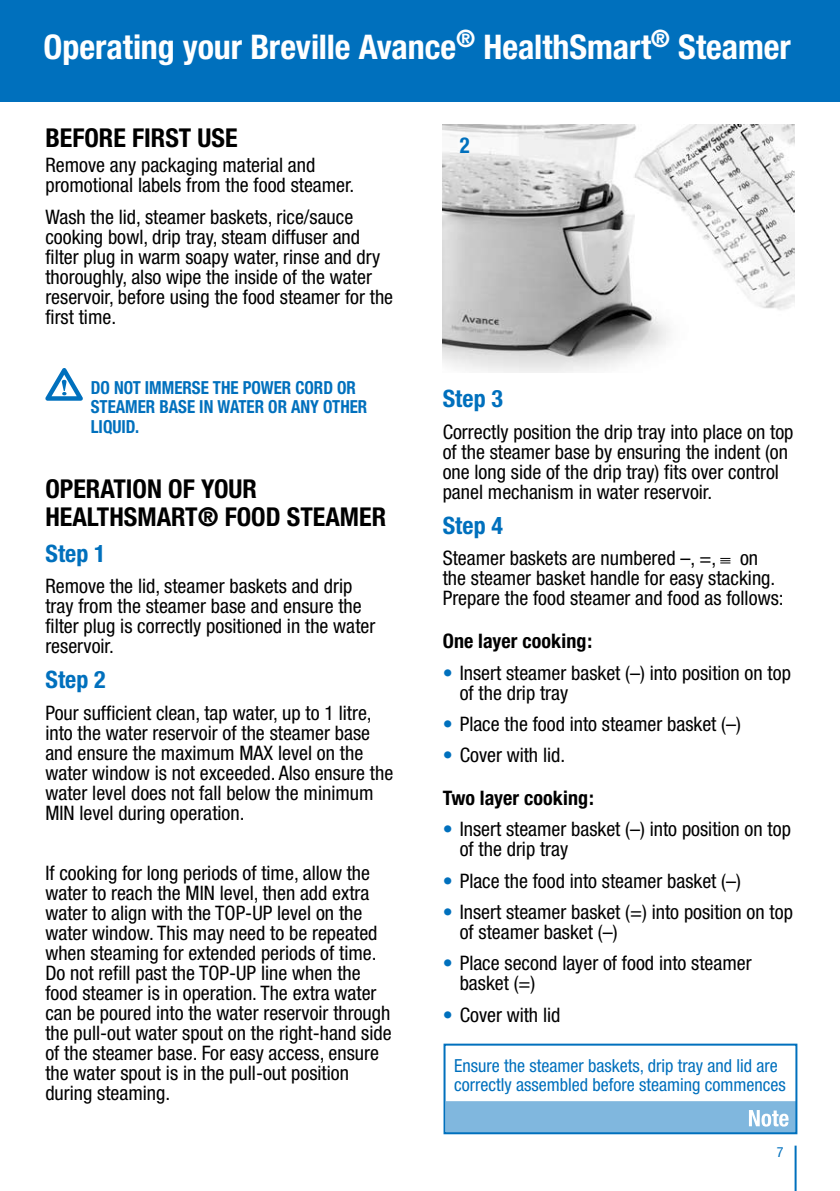
<style>
.page{position:relative;width:840px;height:1191px;background:#fff}
.page>*{position:absolute;margin:0;border:0;box-sizing:border-box;transform-origin:0 0}
.t1{font:700 condensed 34px "Helvetica Neue";color:#fff}
.t2{font:700 condensed 26px "Helvetica Neue";color:#000}
.t3{font:700 condensed 24px "Helvetica Neue";letter-spacing:.005em;color:#0070bd}
.t4{font:700 condensed 22px "Helvetica Neue";color:#0070bd;scale:.94 1}
.t5{font:condensed 20px/20px "Helvetica Neue";color:#000}
.t6{font:700 condensed 20px/42.6px "Helvetica Neue";letter-spacing:.005em;color:#000}
.t7{font:condensed 18px/19px "Helvetica Neue";color:#0070bd}
.t8{font:700 condensed 18px "Helvetica Neue";color:#0070bd;scale:.94 1}
.s1{color:#0070bd}
.s2{font-weight:400;color:#0070bd}
.s3{font-weight:400}
</style>
<div class="page">
<div style="left:0;top:0;width:839px;height:102px;background:#0070bd"></div>
<hr style="left:794px;top:1145px;width:2px;height:46px;background:#0070bd">
<svg style="left:45px;top:368px;width:38px;height:33px"></svg>
<img style="left:442px;top:125px;width:351px;height:247px">
<svg style="left:720px;top:558px;width:10px;height:5px"></svg>
<div style="left:445px;top:1101px;width:351px;height:32px;background:#80b7de"></div>
<svg style="left:749px;top:1110px;width:39px;height:16px"></svg>
<div style="left:443px;top:1043px;width:354px;height:91px;border:2px solid #0070bd"></div>
<h1 class="t1" style="left:43px;top:26px;width:748px">OPERATING YOUR BREVILLE AVANCE<sup>®</sup> HEALTHSMART<sup>®</sup> STEAMER</h1>
<h2 class="t2" style="left:45px;top:121px;width:29px">BEFORE</h2>
<h2 class="t2" style="left:132px;top:121px;width:13px">FIRST</h2>
<h2 class="t2" style="left:197px;top:121px;width:14px">USE</h2>
<p class="t5" style="left:45px;top:155px;width:310px">Remove any packaging material and promotional labels from the food steamer.</p>
<p class="t5" style="left:45px;top:206px;width:349px">Wash the lid, steamer baskets, rice/sauce cooking bowl, drip tray, steam diffuser and filter plug in warm soapy water, rinse and dry thoroughly, also wipe the inside of the water reservoir, before using the food steamer for the first time.</p>
<p class="t8" style="left:91px;top:376px;width:69px">DONOT IMMERSE</p>
<p class="t8" style="left:213px;top:376px;width:99px">THE POWERCORD</p>
<p class="t8" style="left:337px;top:376px;width:11px">OR</p>
<p class="t8" style="left:91px;top:395px;width:11px">STEAMER</p>
<p class="t8" style="left:159px;top:395px;width:11px">BASE</p>
<p class="t8" style="left:199px;top:395px;width:43px">IN WATER</p>
<p class="t8" style="left:268px;top:395px;width:36px">OR ANY</p>
<p class="t8" style="left:323px;top:395px;width:11px">OTHER</p>
<p class="t8" style="left:91px;top:415px;width:53px">LIQUID.</p>
<h2 class="t2" style="left:45px;top:473px;width:28px">OPERATION</h2>
<h2 class="t2" style="left:168px;top:473px;width:48px">OF YOUR</h2>
<h2 class="t2" style="left:45px;top:501px;width:28px">HEALTH</h2>
<h2 class="t2" style="left:124px;top:501px;width:30px">SMART</h2>
<h2 class="t2" style="left:197px;top:501px;width:54px">® FOOD</h2>
<h2 class="t2" style="left:287px;top:501px;width:29px">STEAMER</h2>
<p class="t3" style="left:45px;top:538px;width:62px">STEP 1</p>
<p class="t5" style="left:45px;top:576px;width:331px">Remove the lid, steamer baskets and drip tray from the steamer base and ensure the filter plug is correctly positioned in the water reservoir.</p>
<p class="t3" style="left:45px;top:665px;width:62px">STEP 2</p>
<p class="t5" style="left:45px;top:702px;width:349px">Pour sufficient clean, tap water, up to 1 litre, into the water reservoir of the steamer base and ensure the maximum MAX level on the water window is not exceeded. Also ensure the water level does not fall below the minimum MIN level during operation.</p>
<p class="t5" style="left:45px;top:862px;width:347px">If cooking for long periods of time, allow the water to reach the MIN level, then add extra water to align with the TOP-UP level on the water window. This may need to be repeated when steaming for extended periods of time.<br>Do not refill past the TOP-UP line when the food steamer is in operation. The extra water can be poured into the water reservoir through the pull-out water spout on the right-hand side of the steamer base. For easy access, ensure the water spout is in the pull-out position during steaming.</p>
<p class="t4" style="left:459px;top:132px;width:12px">2</p>
<p class="t3" style="left:442px;top:384px;width:62px">STEP 3</p>
<p class="t5" style="left:442px;top:421px;width:352px">Correctly position the drip tray into place on top of the steamer base by ensuring the indent (on one long side of the drip tray) fits over control panel mechanism in water reservoir.</p>
<p class="t3" style="left:442px;top:511px;width:62px">STEP 4</p>
<p class="t5" style="left:442px;top:548px;width:342px">Steamer baskets are numbered –, =, on the steamer basket handle for easy stacking.<br>Prepare the food steamer and food as follows:</p>
<p class="t6" style="left:442px;top:619px;width:151px">ONE LAYER COOKING:</p>
<p class="t5" style="left:459px;top:662px;width:332px;text-indent:-17px"><span class="s1">•</span> Insert steamer basket (–) into position on top of the drip tray</p>
<p class="t5" style="left:442px;top:713px;width:299px"><span class="s1">•</span> Place the food into steamer basket (–)</p>
<p class="t6" style="left:442px;top:733px;width:152px"><span class="s2">•</span> <span class="s3">Cover with lid.<br></span>TWO LAYER COOKING:</p>
<p class="t5" style="left:459px;top:819px;width:332px;text-indent:-17px"><span class="s1">•</span> Insert steamer basket (–) into position on top of the drip tray</p>
<p class="t5" style="left:442px;top:870px;width:299px"><span class="s1">•</span> Place the food into steamer basket (–)</p>
<p class="t5" style="left:459px;top:901px;width:334px;text-indent:-17px"><span class="s1">•</span> Insert steamer basket (=) into position on top of steamer basket (–)</p>
<p class="t5" style="left:459px;top:953px;width:293px;text-indent:-17px"><span class="s1">•</span> Place second layer of food into steamer basket (=)</p>
<p class="t5" style="left:442px;top:1004px;width:119px"><span class="s1">•</span> Cover with lid</p>
<p class="t7" style="left:454px;top:1056px;width:333px">Ensure the steamer baskets, drip tray and lid are correctly assembled before steaming commences</p>
</div>
